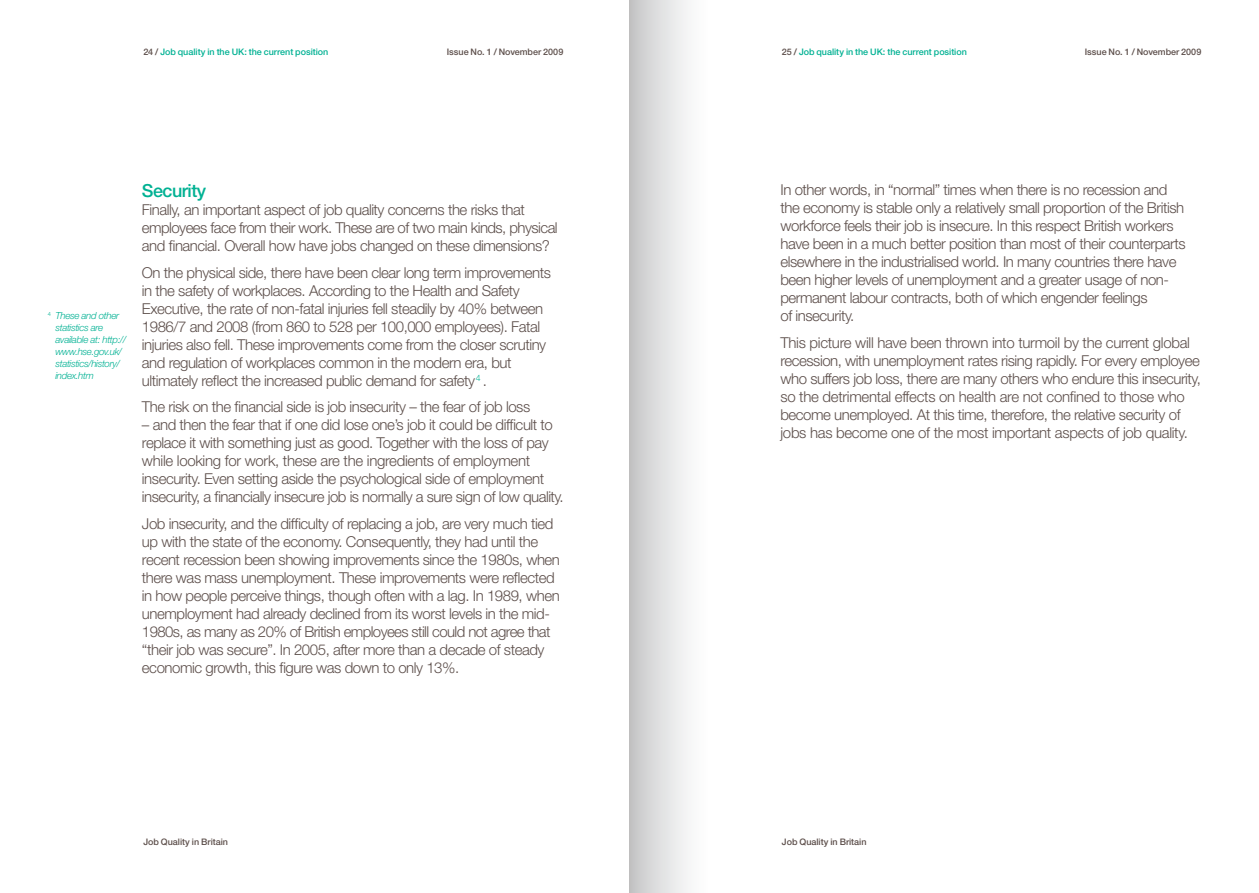
<style>
.page{position:relative;width:1259px;height:893px;background:#fff}
.page>*{position:absolute;margin:0;border:0;box-sizing:border-box;transform-origin:0 0}
.t1{font:500 18px "Helvetica Neue";letter-spacing:-.03em;color:#00b193}
.t2{font:300 15px/18px "Helvetica Neue";letter-spacing:-.03em;color:#5d4f4b}
.t3{font:italic 300 9.75px/12px "Helvetica Neue";letter-spacing:-.035em;color:#00b193}
.t4{font:500 9px "Helvetica Neue";letter-spacing:-.005em;color:#5d4f4b}
.t5{font:500 9px "Helvetica Neue";letter-spacing:-.005em;color:#00b193}
.s1{color:#5d4f4b}
</style>
<div class="page">
<svg style="left:629px;top:0;width:59px;height:893px"></svg>
<p class="t5" style="left:143px;top:47px;width:186px"><span class="s1">24 /</span> Job quality in the UK: the current position</p>
<p class="t4" style="left:447px;top:47px;width:118px">Issue No. 1 / November 2009</p>
<p class="t5" style="left:782px;top:47px;width:186px"><span class="s1">25 /</span> Job quality in the UK: the current position</p>
<p class="t4" style="left:1084px;top:47px;width:118px">Issue No. 1 / November 2009</p>
<p class="t3" style="left:55px;top:309px;width:72px;text-indent:-8px"><sup>4</sup> These and other statistics are available at: http:// www.hse.gov.uk/ statistics/history/ index.htm</p>
<p class="t1" style="left:142px;top:180px;width:66px">Security</p>
<p class="t2" style="left:142px;top:201px;width:417px">Finally, an important aspect of job quality concerns the risks that employees face from their work. These are of two main kinds, physical and financial. Overall how have jobs changed on these dimensions?</p>
<p class="t2" style="left:142px;top:263px;width:410px">On the physical side, there have been clear long term improvements in the safety of workplaces. According to the Health and Safety Executive, the rate of non-fatal injuries fell steadily by 40% between 1986/7 and 2008 (from 860 to 528 per 100,000 employees). Fatal injuries also fell. These improvements come from the closer scrutiny and regulation of workplaces common in the modern era, but ultimately reflect the increased public demand for safety<sup>4</sup> .</p>
<p class="t2" style="left:142px;top:398px;width:390px">The risk on the financial side is job insecurity – the fear of job loss</p>
<p class="t2" style="left:142px;top:416px;width:423px">– and then the fear that if one did lose one’s job it could be difficult to replace it with something just as good. Together with the loss of pay while looking for work, these are the ingredients of employment insecurity. Even setting aside the psychological side of employment insecurity, a financially insecure job is normally a sure sign of low quality.</p>
<p class="t2" style="left:142px;top:514px;width:419px">Job insecurity, and the difficulty of replacing a job, are very much tied up with the state of the economy. Consequently, they had until the recent recession been showing improvements since the 1980s, when there was mass unemployment. These improvements were reflected in how people perceive things, though often with a lag. In 1989, when unemployment had already declined from its worst levels in the mid-1980s, as many as 20% of British employees still could not agree that “their job was secure”. In 2005, after more than a decade of steady economic growth, this figure was down to only 13%.</p>
<p class="t2" style="left:780px;top:181px;width:407px">In other words, in “normal” times when there is no recession and the economy is stable only a relatively small proportion of the British workforce feels their job is insecure. In this respect British workers have been in a much better position than most of their counterparts elsewhere in the industrialised world. In many countries there have been higher levels of unemployment and a greater usage of non&shy;permanent labour contracts, both of which engender feelings<br>of insecurity.</p>
<p class="t2" style="left:780px;top:333px;width:422px">This picture will have been thrown into turmoil by the current global recession, with unemployment rates rising rapidly. For every employee who suffers job loss, there are many others who endure this insecurity, so the detrimental effects on health are not confined to those who become unemployed. At this time, therefore, the relative security of jobs has become one of the most important aspects of job quality.</p>
<p class="t4" style="left:143px;top:836px;width:86px">Job Quality in Britain</p>
<p class="t4" style="left:782px;top:836px;width:86px">Job Quality in Britain</p>
</div>
